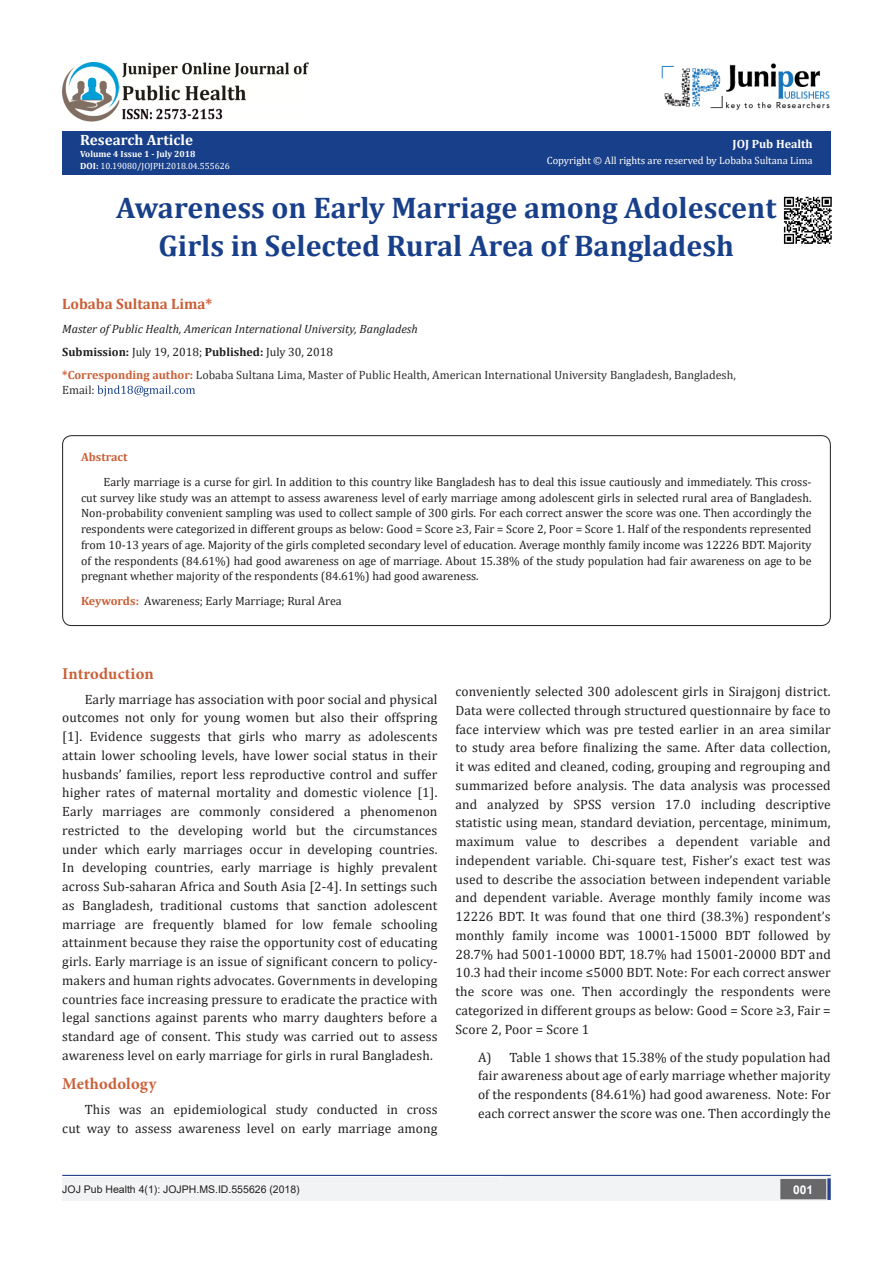
<style>
.page{position:relative;width:893px;height:1263px;background:#fff}
.page>*{position:absolute;margin:0;border:0;box-sizing:border-box;transform-origin:0 0}
.t1{font:700 30px/37.5px "Cambria";color:#183f89;text-align:center}
.t2{font:700 16.5px "Minion Pro";letter-spacing:.01em;color:#ca5f37}
.t3{font:700 15px "Cambria";color:#ca5f37}
.t4{font:700 15px "Cambria";color:#fff}
.t5{font:13.5px/18.8px "Cambria";letter-spacing:.01em;color:#231f20;text-align:justify}
.t6{font:12px/15.8px "Cambria";color:#231f20;text-align:justify}
.t7{font:12px/14.4px "Cambria";color:#312f30}
.t8{font:italic 12px "Cambria";color:#231f20}
.t9{font:700 12px "Cambria";color:#fff}
.t10{font:700 12px "Cambria";color:#ca5f37}
.t11{font:700 12px "Arial";color:#fff}
.t12{font:10.5px "Cambria";color:#fff}
.t13{font:10.5px "Arial";color:#231f20}
.t14{font:9px "Cambria";color:#fff}
.t15{font:700 9px "Cambria";color:#fff}
.s1{font-weight:700}
.s2{font-weight:700;color:#ca5f37}
</style>
<div class="page">
<div style="left:62px;top:131px;width:769px;height:44px;background:#183f89"></div>
<svg style="left:97px;top:385px;width:98px;height:11px"></svg>
<div style="left:62px;top:1177px;width:494px;height:24px;background:#f2f3f4"></div>
<div style="left:503px;top:1176px;width:328px;height:25px;background:#f2f3f4"></div>
<svg style="left:827px;top:1178px;width:4px;height:22px"></svg>
<div style="left:781px;top:1180px;width:44px;height:18px;background:#68676a"></div>
<div style="left:780px;top:1179px;width:46px;height:20px;border:2px solid #68676a"></div>
<hr style="left:62px;top:1175px;width:769px;height:1px;background:#253f8e">
<img style="left:662px;top:63px;width:168px;height:47px">
<img style="left:62px;top:62px;width:247px;height:59px">
<div style="left:62px;top:435px;width:769px;height:191px;border:1px solid #231f20;border-radius:9px"></div>
<img style="left:783px;top:196px;width:49px;height:48px">
<p class="t4" style="left:80px;top:129px;width:114px">Research Article</p>
<p class="t15" style="left:80px;top:148px;width:117px">Volume 4 Issue 1 - July 2018</p>
<p class="t14" style="left:80px;top:161px;width:151px"><span class="s1">DOI:</span> 10.19080/JOJPH.2018.04.555626</p>
<p class="t9" style="left:733px;top:136px;width:82px">JOJ Pub Health</p>
<p class="t12" style="left:547px;top:154px;width:267px">Copyright © All rights are reserved by Lobaba Sultana Lima</p>
<p class="t1" style="left:116px;top:188px;width:661px">Awareness on Early Marriage among Adolescent<br>Girls in Selected Rural Area of Bangladesh</p>
<p class="t3" style="left:62px;top:293px;width:151px">Lobaba Sultana Lima*</p>
<p class="t8" style="left:62px;top:320px;width:357px">Master of Public Health, American International University, Bangladesh</p>
<p class="t6" style="left:62px;top:344px;width:272px"><span class="s1">Submission:</span> July 19, 2018; <span class="s1">Published:</span> July 30, 2018</p>
<p class="t7" style="left:62px;top:368px;width:675px"><span class="s2">*Corresponding author:</span> Lobaba Sultana Lima, Master of Public Health, American International University Bangladesh, Bangladesh,<br>Email:</p>
<p class="t10" style="left:81px;top:448px;width:48px">Abstract</p>
<p class="t6" style="left:81px;top:474px;width:732px;text-indent:22px">Early marriage is a curse for girl. In addition to this country like Bangladesh has to deal this issue cautiously and immediately. This cross&shy;cut survey like study was an attempt to assess awareness level of early marriage among adolescent girls in selected rural area of Bangladesh.<br>Non-probability convenient sampling was used to collect sample of 300 girls. For each correct answer the score was one. Then accordingly the respondents were categorized in different groups as below: Good = Score ≥3, Fair = Score 2, Poor = Score 1. Half of the respondents represented from 10-13 years of age. Majority of the girls completed secondary level of education. Average monthly family income was 12226 BDT. Majority of the respondents (84.61%) had good awareness on age of marriage. About 15.38% of the study population had fair awareness on age to be pregnant whether majority of the respondents (84.61%) had good awareness.</p>
<p class="t6" style="left:81px;top:593px;width:262px"><span class="s2">Keywords:</span> Awareness; Early Marriage; Rural Area</p>
<p class="t2" style="left:62px;top:662px;width:93px">Introduction</p>
<p class="t5" style="left:62px;top:690px;width:377px;text-indent:22px">Early marriage has association with poor social and physical outcomes not only for young women but also their offspring [1]. Evidence suggests that girls who marry as adolescents attain lower schooling levels, have lower social status in their husbands’ families, report less reproductive control and suffer higher rates of maternal mortality and domestic violence [1].<br>Early marriages are commonly considered a phenomenon restricted to the developing world but the circumstances under which early marriages occur in developing countries.<br>In developing countries, early marriage is highly prevalent across Sub-saharan Africa and South Asia [2-4]. In settings such as Bangladesh, traditional customs that sanction adolescent marriage are frequently blamed for low female schooling attainment because they raise the opportunity cost of educating girls. Early marriage is an issue of significant concern to policy&shy;makers and human rights advocates. Governments in developing countries face increasing pressure to eradicate the practice with legal sanctions against parents who marry daughters before a standard age of consent. This study was carried out to assess awareness level on early marriage for girls in rural Bangladesh.</p>
<p class="t2" style="left:62px;top:1072px;width:96px">Methodology</p>
<p class="t5" style="left:62px;top:1100px;width:377px;text-align:right">This was an epidemiological study conducted in cross<br>cut way to assess awareness level on early marriage among</p>
<p class="t5" style="left:455px;top:682px;width:377px">conveniently selected 300 adolescent girls in Sirajgonj district.<br>Data were collected through structured questionnaire by face to face interview which was pre tested earlier in an area similar to study area before finalizing the same. After data collection, it was edited and cleaned, coding, grouping and regrouping and summarized before analysis. The data analysis was processed and analyzed by SPSS version 17.0 including descriptive statistic using mean, standard deviation, percentage, minimum, maximum value to describes a dependent variable and independent variable. Chi-square test, Fisher’s exact test was used to describe the association between independent variable and dependent variable. Average monthly family income was 12226 BDT. It was found that one third (38.3%) respondent’s monthly family income was 10001-15000 BDT followed by 28.7% had 5001-10000 BDT, 18.7% had 15001-20000 BDT and 10.3 had their income ≤5000 BDT. Note: For each correct answer the score was one. Then accordingly the respondents were categorized in different groups as below: Good = Score ≥3, Fair = Score 2, Poor = Score 1</p>
<p class="t5" style="left:478px;top:1047px;width:354px">A) Table 1 shows that 15.38% of the study population had fair awareness about age of early marriage whether majority of the respondents (84.61%) had good awareness. Note: For each correct answer the score was one. Then accordingly the</p>
<p class="t13" style="left:62px;top:1182px;width:239px">JOJ Pub Health 4(1): JOJPH.MS.ID.555626 (2018)</p>
<p class="t11" style="left:793px;top:1181px;width:22px">001</p>
</div>
